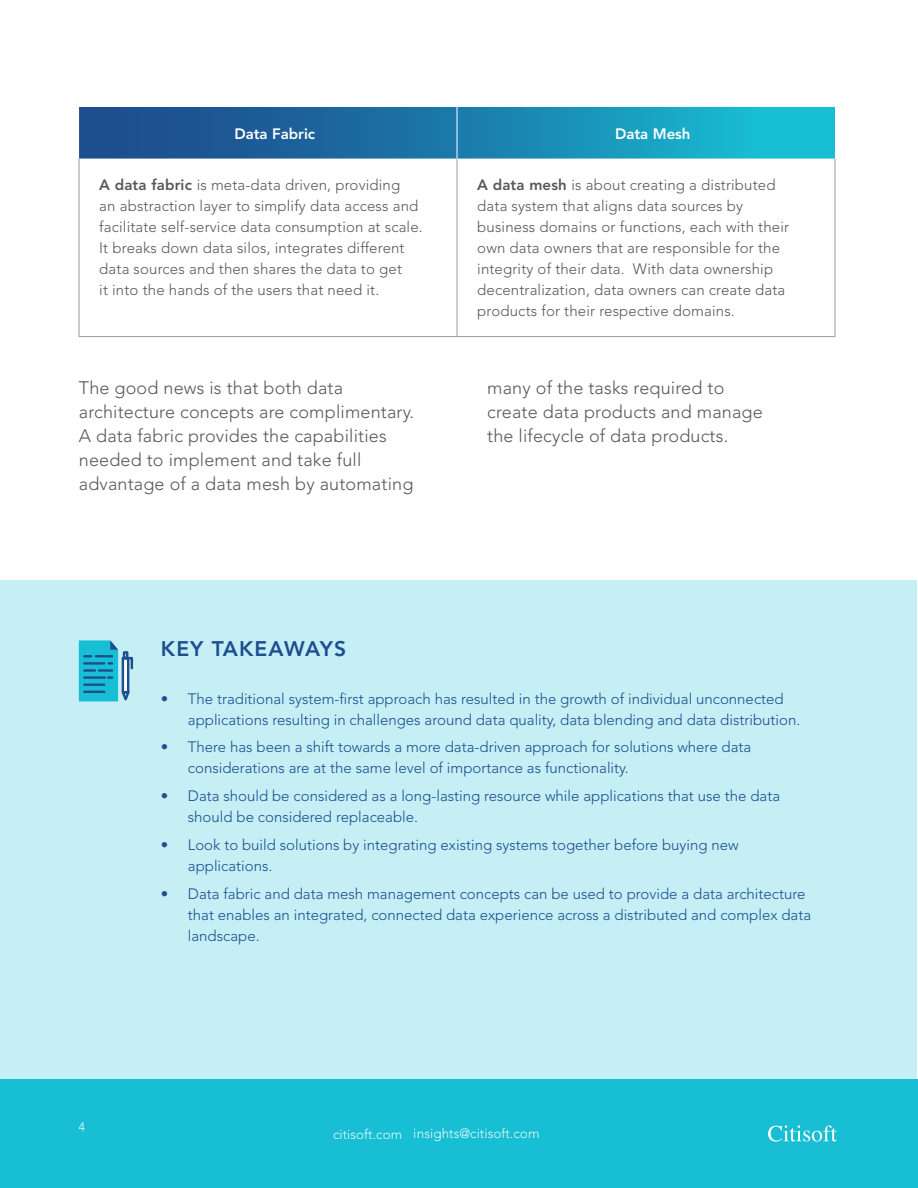
<style>
.page{position:relative;width:918px;height:1188px;background:#fff}
.page>*{position:absolute;margin:0;border:0;box-sizing:border-box;transform-origin:0 0}
.t1{font:800 21px "Avenir LT Std";letter-spacing:.05em;color:#1d4e8f}
.t2{font:300 18px/24px "Avenir LT Std";letter-spacing:.01em;color:#57585a}
.t3{font:300 15px/21px "Avenir LT Std";color:#1d4e8f}
.t4{font:300 15px/21px "Avenir LT Std";letter-spacing:.01em;color:#57585a}
.t5{font:800 15px "Avenir LT Std";color:#fff}
.t6{font:300 13.5px "Avenir LT Std";color:#fff}
.t7{font:300 12px "Avenir LT Std";color:#fff}
.s1{font-weight:800}
</style>
<div class="page">
<div style="left:0;top:1079px;width:918px;height:109px;background:#18bfd4"></div>
<svg style="left:768px;top:1125px;width:69px;height:17px"></svg>
<div style="left:1px;top:580px;width:916px;height:499px;background:#c5eff4"></div>
<svg style="left:79px;top:107px;width:756px;height:52px;background:#1c81ae"></svg>
<hr style="left:79px;top:159px;width:1px;height:177px;background:#999">
<hr style="left:457px;top:159px;width:1px;height:177px;background:#999">
<hr style="left:835px;top:159px;width:1px;height:177px;background:#999">
<hr style="left:79px;top:336px;width:378px;height:1px;background:#999">
<hr style="left:457px;top:336px;width:378px;height:1px;background:#999">
<hr style="left:457px;top:107px;width:1px;height:52px;background:#fff">
<svg style="left:79px;top:640px;width:55px;height:62px"></svg>
<hr style="left:84px;top:676px;width:21px;height:3px;background:#1d4e8f">
<hr style="left:84px;top:683px;width:20px;height:3px;background:#1d4e8f">
<hr style="left:84px;top:691px;width:20px;height:2px;background:#1d4e8f">
<p class="t5" style="left:234px;top:125px;width:82px">Data Fabric</p>
<p class="t5" style="left:615px;top:125px;width:77px">Data Mesh</p>
<p class="t4" style="left:99px;top:176px;width:325px"><span class="s1">A data fabric</span> is meta-data driven, providing<br>an abstraction layer to simplify data access and facilitate self-service data consumption at scale.<br>It breaks down data silos, integrates different data sources and then shares the data to get<br>it into the hands of the users that need it.</p>
<p class="t4" style="left:477px;top:176px;width:313px"><span class="s1">A data mesh</span> is about creating a distributed data system that aligns data sources by business domains or functions, each with their own data owners that are responsible for the integrity of their data. With data ownership decentralization, data owners can create data products for their respective domains.</p>
<p class="t2" style="left:79px;top:377px;width:337px">The good news is that both data architecture concepts are complimentary.<br>A data fabric provides the capabilities needed to implement and take full advantage of a data mesh by automating</p>
<p class="t2" style="left:487px;top:377px;width:277px">many of the tasks required to create data products and manage the lifecycle of data products.</p>
<p class="t7" style="left:79px;top:1121px;width:8px">4</p>
<h1 class="t1" style="left:161px;top:637px;width:187px">KEY TAKEAWAYS</h1>
<p class="t3" style="left:188px;top:689px;width:614px;text-indent:-27px">• The traditional system-first approach has resulted in the growth of individual unconnected applications resulting in challenges around data quality, data blending and data distribution.</p>
<p class="t3" style="left:188px;top:738px;width:565px;text-indent:-27px">• There has been a shift towards a more data-driven approach for solutions where data considerations are at the same level of importance as functionality.</p>
<p class="t3" style="left:188px;top:786px;width:594px;text-indent:-27px">• Data should be considered as a long-lasting resource while applications that use the data should be considered replaceable.</p>
<p class="t3" style="left:188px;top:835px;width:552px;text-indent:-27px">• Look to build solutions by integrating existing systems together before buying new applications.</p>
<p class="t3" style="left:188px;top:884px;width:625px;text-indent:-27px">• Data fabric and data mesh management concepts can be used to provide a data architecture that enables an integrated, connected data experience across a distributed and complex data landscape.</p>
<p class="t6" style="left:333px;top:1126px;width:208px">citisoft.com insights@citisoft.com</p>
</div>
